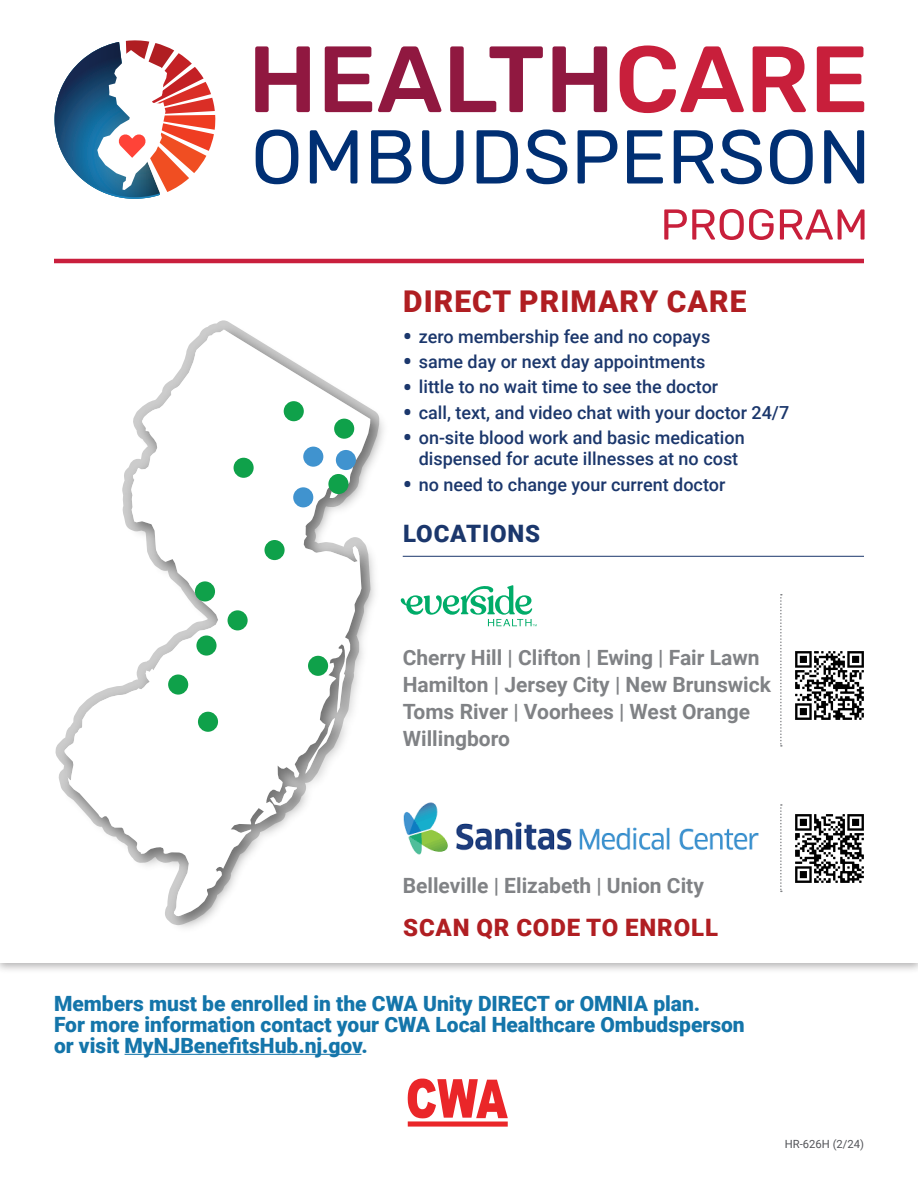
<style>
.page{position:relative;width:918px;height:1188px;background:#fff}
.page>*{position:absolute;margin:0;border:0;box-sizing:border-box;transform-origin:0 0}
.t1{font:900 30px "Roboto";letter-spacing:.035em;color:#b01e22}
.t2{font:900 24px "Roboto";letter-spacing:.035em;color:#b01e22}
.t3{font:900 24px "Roboto";letter-spacing:.035em;color:#1b376c}
.t4{font:900 21px/21px "Roboto";color:#1475aa}
.t5{font:700 21px/27px "Roboto";color:#808285}
.t6{font:500 18px/21.6px "Roboto";color:#1b376c;text-align:center}
.t7{font:11.25px "Roboto";color:#54555a}
.s1{font-size:27px}
</style>
<div class="page">
<svg style="left:255px;top:46px;width:55px;height:66px"></svg>
<svg style="left:325px;top:46px;width:47px;height:66px"></svg>
<svg style="left:378px;top:46px;width:63px;height:66px"></svg>
<svg style="left:450px;top:46px;width:93px;height:66px"></svg>
<svg style="left:552px;top:46px;width:55px;height:66px"></svg>
<svg style="left:620px;top:45px;width:124px;height:68px"></svg>
<svg style="left:753px;top:46px;width:53px;height:66px"></svg>
<svg style="left:817px;top:46px;width:47px;height:66px"></svg>
<svg style="left:256px;top:130px;width:42px;height:54px"></svg>
<svg style="left:310px;top:130px;width:47px;height:54px"></svg>
<svg style="left:371px;top:130px;width:40px;height:54px"></svg>
<svg style="left:422px;top:130px;width:42px;height:54px"></svg>
<svg style="left:477px;top:130px;width:41px;height:54px"></svg>
<svg style="left:526px;top:130px;width:41px;height:54px"></svg>
<svg style="left:578px;top:130px;width:39px;height:54px"></svg>
<svg style="left:627px;top:130px;width:36px;height:54px"></svg>
<svg style="left:674px;top:130px;width:40px;height:54px"></svg>
<svg style="left:721px;top:130px;width:41px;height:54px"></svg>
<svg style="left:770px;top:130px;width:43px;height:54px"></svg>
<svg style="left:824px;top:130px;width:40px;height:54px"></svg>
<svg style="left:664px;top:209px;width:110px;height:31px"></svg>
<svg style="left:780px;top:209px;width:85px;height:31px"></svg>
<svg style="left:55px;top:40px;width:160px;height:159px"></svg>
<hr style="left:54px;top:259px;width:810px;height:4px;background:#c91f3d">
<hr style="left:403px;top:556px;width:461px;height:1px;background:#1b376c">
<img style="left:55px;top:320px;width:329px;height:608px">
<svg style="left:65px;top:329px;width:305px;height:587px"></svg>
<div style="left:328px;top:474px;width:21px;height:20px;background:#0fa14a;border-radius:50%"></div>
<div style="left:168px;top:675px;width:20px;height:20px;background:#0fa14a;border-radius:50%"></div>
<div style="left:228px;top:610px;width:20px;height:20px;background:#0fa14a;border-radius:50%"></div>
<div style="left:198px;top:712px;width:20px;height:20px;background:#0fa14a;border-radius:50%"></div>
<div style="left:195px;top:581px;width:20px;height:21px;background:#0fa14a;border-radius:50%"></div>
<div style="left:196px;top:635px;width:21px;height:21px;background:#0fa14a;border-radius:50%"></div>
<div style="left:284px;top:401px;width:20px;height:20px;background:#0fa14a;border-radius:50%"></div>
<div style="left:234px;top:458px;width:20px;height:20px;background:#0fa14a;border-radius:50%"></div>
<div style="left:265px;top:540px;width:20px;height:20px;background:#0fa14a;border-radius:50%"></div>
<div style="left:308px;top:656px;width:20px;height:20px;background:#0fa14a;border-radius:50%"></div>
<img style="left:403px;top:802px;width:356px;height:53px">
<svg style="left:400px;top:585px;width:137px;height:41px"></svg>
<hr style="left:125px;top:1054px;width:236px;height:1px;background:#1475aa">
<div style="left:334px;top:419px;width:20px;height:20px;background:#0fa14a;border-radius:50%"></div>
<div style="left:293px;top:487px;width:20px;height:20px;background:#4093cf;border-radius:50%"></div>
<div style="left:303px;top:447px;width:20px;height:20px;background:#4093cf;border-radius:50%"></div>
<div style="left:336px;top:450px;width:20px;height:20px;background:#4093cf;border-radius:50%"></div>
<img style="left:795px;top:651px;width:69px;height:69px">
<img style="left:795px;top:814px;width:69px;height:69px">
<svg style="left:780px;top:594px;width:2px;height:153px"></svg>
<svg style="left:780px;top:804px;width:2px;height:88px"></svg>
<svg style="left:408px;top:1079px;width:100px;height:48px"></svg>
<p class="t1" style="left:403px;top:280px;width:345px">DIRECT PRIMARY CARE</p>
<p class="t6" style="left:403px;top:325px;width:309px"><span class="s1">•</span> zero membership fee and no copays</p>
<p class="t6" style="left:403px;top:350px;width:304px"><span class="s1">•</span> same day or next day appointments</p>
<p class="t6" style="left:403px;top:375px;width:317px"><span class="s1">•</span> little to no wait time to see the doctor</p>
<p class="t6" style="left:403px;top:401px;width:388px"><span class="s1">•</span> call, text, and video chat with your doctor 24/7</p>
<p class="t6" style="left:403px;top:426px;width:344px"><span class="s1">•</span> on-site blood work and basic medication dispensed for acute illnesses at no cost</p>
<p class="t6" style="left:403px;top:473px;width:324px"><span class="s1">•</span> no need to change your current doctor</p>
<p class="t3" style="left:403px;top:517px;width:139px">LOCATIONS</p>
<p class="t5" style="left:403px;top:643px;width:370px">Cherry Hill | Clifton | Ewing | Fair Lawn<br>Hamilton | Jersey City | New Brunswick<br>Toms River | Voorhees | West Orange<br>Willingboro</p>
<p class="t5" style="left:403px;top:871px;width:303px">Belleville | Elizabeth | Union City</p>
<p class="t2" style="left:403px;top:911px;width:316px">SCAN QR CODE TO ENROLL</p>
<p class="t4" style="left:54px;top:992px;width:692px">Members must be enrolled in the CWA Unity DIRECT or OMNIA plan.<br>For more information contact your CWA Local Healthcare Ombudsperson or visit MyNJBenefitsHub.nj.gov.</p>
<p class="t7" style="left:785px;top:1136px;width:81px">HR-626H (2/24)</p>
</div>
